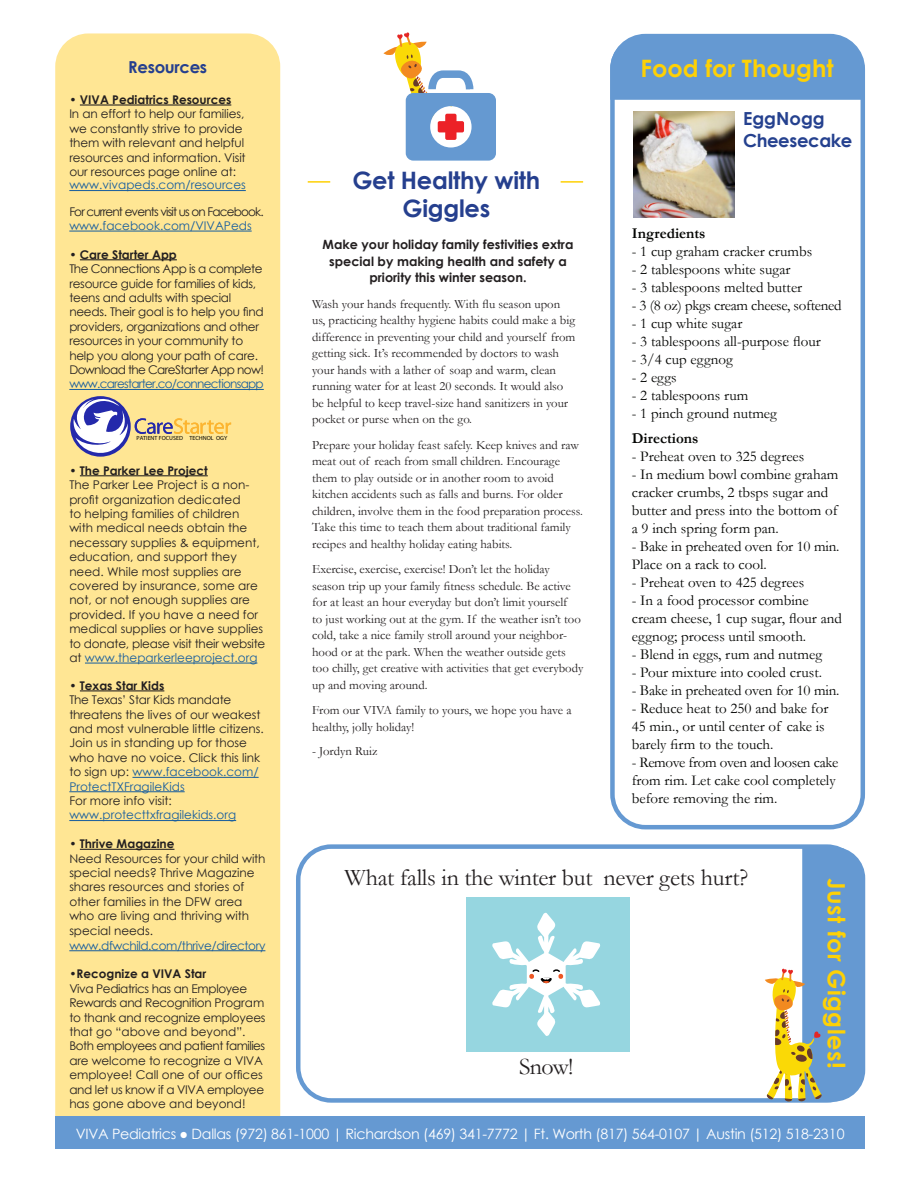
<style>
.page{position:relative;width:918px;height:1188px;background:#fff}
.page>*{position:absolute;margin:0;border:0;box-sizing:border-box;transform-origin:0 0}
.t1{font:24px "Garamond";letter-spacing:-.01em;color:#231f20}
.t2{font:700 24px "Century Gothic";letter-spacing:.01em;color:#fed105}
.t3{font:700 24px "Century Gothic";letter-spacing:-.01em;color:#253f8e}
.t4{font:700 18px/21.6px "Century Gothic";letter-spacing:-.02em;color:#25418f}
.t5{font:700 16.5px "Century Gothic";letter-spacing:-.02em;color:#253f8e}
.t6{font:15px/18px "Garamond";color:#040503}
.t7{font:15px "Garamond";letter-spacing:-.02em;color:#040503}
.t8{font:700 15px "Garamond";color:#040503}
.t9{font:14.25px "Century Gothic";letter-spacing:-.02em;color:#fff}
.t10{font:12.75px/16.5px "Garamond";color:#231f20}
.t11{font:700 12.75px/16.5px "Century Gothic";color:#231f20;text-align:center}
.t12{font:12px/14.4px "Century Gothic";color:#231f20}
.t13{font:12px/14.4px "Century Gothic";letter-spacing:-.02em;color:#231f20}
.t14{font:700 12px "Century Gothic";color:#231f20}
.t15{font:12px "Century Gothic";color:#175d9e}
.t16{font:12px "Century Gothic";letter-spacing:-.07em;color:#231f20}
.t17{font:12px "Century Gothic";letter-spacing:-.06em;color:#175d9e}
.t18{font:12px "Century Gothic";letter-spacing:-.03em;color:#175d9e}
.t19{font:6px "Myriad Pro";color:#000}
.s1{font-weight:400}
.s2{color:#175d9e}
</style>
<div class="page">
<div style="left:296px;top:844px;width:566px;height:259px;border:4px solid #6599d2;border-radius:33px"></div>
<div style="left:610px;top:34px;width:255px;height:795px;border:4px solid #6599d2;border-radius:33px"></div>
<div style="left:55px;top:33px;width:225px;height:1083px;background:#ffe694"></div>
<div style="left:55px;top:1116px;width:810px;height:33px;background:#6599d2"></div>
<hr style="left:80px;top:104px;width:151px;height:2px;background:#231f20">
<hr style="left:69px;top:190px;width:177px;height:1px;background:#175d9e">
<hr style="left:69px;top:231px;width:183px;height:1px;background:#175d9e">
<hr style="left:80px;top:259px;width:97px;height:1px;background:#231f20">
<hr style="left:69px;top:389px;width:195px;height:1px;background:#175d9e">
<hr style="left:80px;top:475px;width:128px;height:1px;background:#231f20">
<hr style="left:85px;top:663px;width:172px;height:1px;background:#175d9e">
<hr style="left:80px;top:690px;width:84px;height:1px;background:#231f20">
<hr style="left:132px;top:777px;width:127px;height:1px;background:#175d9e">
<hr style="left:69px;top:791px;width:116px;height:1px;background:#175d9e">
<hr style="left:69px;top:820px;width:167px;height:1px;background:#175d9e">
<hr style="left:80px;top:849px;width:94px;height:1px;background:#231f20">
<hr style="left:69px;top:950px;width:196px;height:1px;background:#175d9e">
<div style="left:610px;top:37px;width:251px;height:63px;background:#6599d2"></div>
<svg style="left:765px;top:847px;width:100px;height:256px"></svg>
<img style="left:633px;top:112px;width:102px;height:105px">
<svg style="left:72px;top:396px;width:57px;height:60px"></svg>
<svg style="left:135px;top:418px;width:96px;height:16px;background:#dfc081"></svg>
<hr style="left:308px;top:181px;width:22px;height:2px;background:#fed105">
<svg style="left:384px;top:32px;width:110px;height:63px"></svg>
<img style="left:315px;top:95px;width:269px;height:88px">
<div style="left:466px;top:897px;width:163px;height:155px;background:#96d6e0"></div>
<svg style="left:492px;top:912px;width:108px;height:124px"></svg>
<p class="t5" style="left:128px;top:54px;width:80px">Resources</p>
<p class="t2" style="left:641px;top:50px;width:194px">Food for Thought</p>
<p class="t4" style="left:743px;top:107px;width:111px">EggNogg<br>Cheesecake</p>
<p class="t14" style="left:69px;top:90px;width:163px">• VIVA Pediatrics Resources</p>
<p class="t12" style="left:69px;top:107px;width:178px">In an effort to help our families, we constantly strive to provide them with relevant and helpful resources and information. Visit our resources page online at:</p>
<p class="t15" style="left:69px;top:177px;width:178px">www.vivapeds.com/resources</p>
<p class="t16" style="left:69px;top:204px;width:196px">For current events visit us on Facebook.</p>
<p class="t15" style="left:69px;top:217px;width:184px">www.facebook.com/VIVAPeds</p>
<p class="t14" style="left:69px;top:245px;width:109px"><span class="s1">•</span> Care Starter App</p>
<p class="t13" style="left:69px;top:261px;width:196px">The Connections App is a complete resource guide for families of kids, teens and adults with special needs. Their goal is to help you find providers, organizations and other resources in your community to help you along your path of care.<br>Download the CareStarter App now!</p>
<p class="t17" style="left:69px;top:376px;width:196px">www.carestarter.co/connectionsapp</p>
<p class="t3" style="left:352px;top:162px;width:189px">Get Healthy with</p>
<p class="t3" style="left:402px;top:190px;width:89px">Giggles</p>
<p class="t8" style="left:632px;top:223px;width:75px">Ingredients</p>
<p class="t6" style="left:632px;top:242px;width:182px">- 1 cup graham cracker crumbs</p>
<p class="t6" style="left:632px;top:260px;width:160px">- 2 tablespoons white sugar</p>
<p class="t6" style="left:632px;top:278px;width:172px">- 3 tablespoons melted butter</p>
<p class="t7" style="left:632px;top:295px;width:211px">- 3 (8 oz) pkgs cream cheese, softened</p>
<p class="t6" style="left:632px;top:314px;width:112px">- 1 cup white sugar</p>
<p class="t6" style="left:632px;top:332px;width:191px">- 3 tablespoons all-purpose flour</p>
<p class="t6" style="left:632px;top:350px;width:103px">- 3/4 cup eggnog</p>
<p class="t6" style="left:632px;top:368px;width:46px">- 2 eggs</p>
<p class="t6" style="left:632px;top:386px;width:118px">- 2 tablespoons rum</p>
<p class="t6" style="left:632px;top:404px;width:147px">- 1 pinch ground nutmeg</p>
<p class="t8" style="left:632px;top:428px;width:68px">Directions</p>
<p class="t6" style="left:632px;top:447px;width:174px">- Preheat oven to 325 degrees</p>
<p class="t6" style="left:632px;top:465px;width:208px">- In medium bowl combine graham cracker crumbs, 2 tbsps sugar and butter and press into the bottom of a 9 inch spring form pan.</p>
<p class="t6" style="left:632px;top:537px;width:209px">- Bake in preheated oven for 10 min.<br>Place on a rack to cool.</p>
<p class="t6" style="left:632px;top:573px;width:174px">- Preheat oven to 425 degrees</p>
<p class="t6" style="left:632px;top:591px;width:212px">- In a food processor combine cream cheese, 1 cup sugar, flour and eggnog; process until smooth.</p>
<p class="t6" style="left:632px;top:645px;width:192px">- Blend in eggs, rum and nutmeg</p>
<p class="t6" style="left:632px;top:663px;width:192px">- Pour mixture into cooled crust.</p>
<p class="t6" style="left:632px;top:681px;width:209px">- Bake in preheated oven for 10 min.</p>
<p class="t6" style="left:632px;top:699px;width:198px">- Reduce heat to 250 and bake for<br>45 min., or until center of cake is barely firm to the touch.</p>
<p class="t6" style="left:632px;top:753px;width:208px">- Remove from oven and loosen cake from rim. Let cake cool completely before removing the rim.</p>
<p class="t11" style="left:323px;top:236px;width:252px">Make your holiday family festivities extra special by making health and safety a priority this winter season.</p>
<p class="t10" style="left:312px;top:295px;width:265px">Wash your hands frequently. With flu season upon us, practicing healthy hygiene habits could make a big difference in preventing your child and yourself from getting sick. It’s recommended by doctors to wash your hands with a lather of soap and warm, clean running water for at least 20 seconds. It would also be helpful to keep travel-size hand sanitizers in your pocket or purse when on the go.</p>
<p class="t10" style="left:312px;top:436px;width:272px">Prepare your holiday feast safely. Keep knives and raw meat out of reach from small children. Encourage them to play outside or in another room to avoid kitchen accidents such as falls and burns. For older children, involve them in the food preparation process.<br>Take this time to teach them about traditional family recipes and healthy holiday eating habits.</p>
<p class="t10" style="left:312px;top:561px;width:273px">Exercise, exercise, exercise! Don’t let the holiday season trip up your family fitness schedule. Be active for at least an hour everyday but don’t limit yourself<br>to just working out at the gym. If the weather isn’t too cold, take a nice family stroll around your neighbor&shy;hood or at the park. When the weather outside gets too chilly, get creative with activities that get everybody up and moving around.</p>
<p class="t10" style="left:312px;top:702px;width:261px">From our VIVA family to yours, we hope you have a healthy, jolly holiday!</p>
<p class="t10" style="left:312px;top:742px;width:67px">- Jordyn Ruiz</p>
<p class="t19" style="left:137px;top:435px;width:92px">PATIENT FOCUSED TECHNOL OGY</p>
<p class="t14" style="left:69px;top:461px;width:140px">• The Parker Lee Project</p>
<p class="t12" style="left:69px;top:477px;width:197px">The Parker Lee Project is a non&shy;profit organization dedicated<br>to helping families of children with medical needs obtain the necessary supplies &amp; equipment, education, and support they need. While most supplies are covered by insurance, some are not, or not enough supplies are provided. If you have a need for medical supplies or have supplies to donate, please visit their website at <span class="s2">www.theparkerleeproject.org</span></p>
<p class="t14" style="left:69px;top:676px;width:97px">• Texas Star Kids</p>
<p class="t12" style="left:69px;top:692px;width:196px">The Texas’ Star Kids mandate threatens the lives of our weakest and most vulnerable little citizens.<br>Join us in standing up for those who have no voice. Click this link to sign up: <span class="s2">www.facebook.com/<br>ProtectTXFragileKids</span></p>
<p class="t12" style="left:69px;top:793px;width:104px">For more info visit:</p>
<p class="t15" style="left:69px;top:807px;width:168px">www.protecttxfragilekids.org</p>
<p class="t14" style="left:69px;top:835px;width:107px">• Thrive Magazine</p>
<p class="t12" style="left:69px;top:851px;width:198px">Need Resources for your child with special needs? Thrive Magazine shares resources and stories of other families in the DFW area who are living and thriving with special needs.</p>
<p class="t18" style="left:69px;top:937px;width:198px">www.dfwchild.com/thrive/directory</p>
<p class="t14" style="left:69px;top:965px;width:139px">•Recognize a VIVA Star</p>
<p class="t13" style="left:69px;top:981px;width:198px">Viva Pediatrics has an Employee<br>Rewards and Recognition Program to thank and recognize employees that go “above and beyond”.<br>Both employees and patient families are welcome to recognize a VIVA employee! Call one of our offices and let us know if a VIVA employee has gone above and beyond!</p>
<p class="t1" style="left:344px;top:861px;width:405px">What falls in the winter but never gets hurt?</p>
<p class="t2" style="left:855px;top:878px;width:192px;rotate:90deg">Just for Giggles!</p>
<p class="t1" style="left:519px;top:1050px;width:56px">Snow!</p>
<p class="t9" style="left:76px;top:1124px;width:770px">VIVA Pediatrics ● Dallas (972) 861-1000 | Richardson (469) 341-7772 | Ft. Worth (817) 564-0107 | Austin (512) 518-2310</p>
</div>
